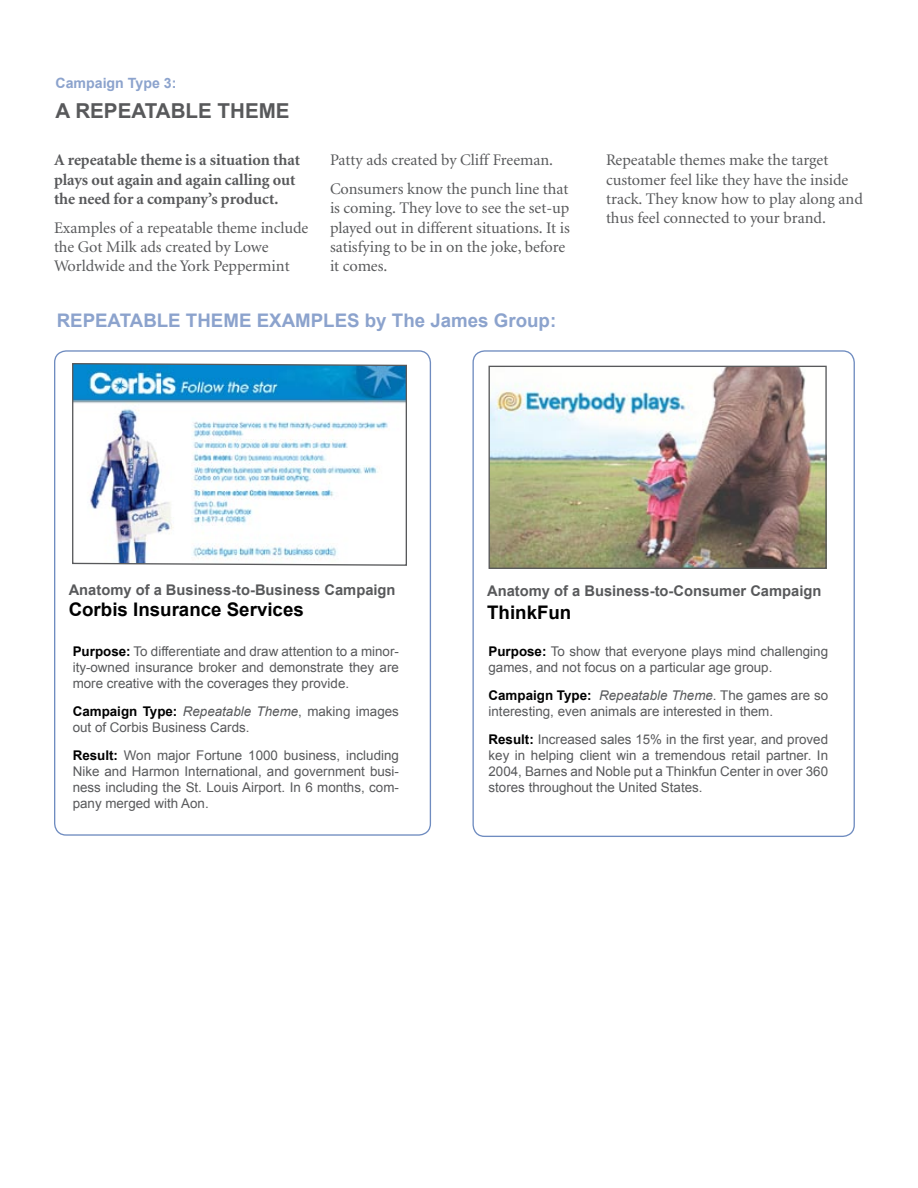
<style>
.page{position:relative;width:918px;height:1188px;background:#fff}
.page>*{position:absolute;margin:0;border:0;box-sizing:border-box;transform-origin:0 0}
.t1{font:700 20.55px "Arial";color:#58595b}
.t2{font:700 18.75px "Arial";color:#8ca3cd}
.t3{font:700 18.75px "Arial";color:#000}
.t4{font:16.2px/19.2px "Minion";letter-spacing:-.005em;color:#58595b}
.t5{font:700 16.2px/19.2px "Minion";letter-spacing:-.005em;color:#58595b}
.t6{font:700 14.7px "Arial";color:#58595b}
.t7{font:700 14.1px "Arial";color:#8ca3cd}
.t8{font:13.35px/16px "Arial";color:#58595b;text-align:justify}
.s1{font-weight:700;color:#000}
.s2{font-style:italic}
</style>
<div class="page">
<img style="left:72px;top:363px;width:335px;height:203px">
<img style="left:491px;top:368px;width:334px;height:199px">
<div style="left:489px;top:366px;width:338px;height:203px;border:1px solid #58595b"></div>
<p class="t7" style="left:56px;top:74px;width:122px">Campaign Type 3:</p>
<h1 class="t1" style="left:56px;top:98px;width:236px">A REPEATABLE THEME</h1>
<p class="t5" style="left:54px;top:151px;width:248px">A repeatable theme is a situation that plays out again and again calling out the need for a company’s product.</p>
<p class="t4" style="left:54px;top:219px;width:256px">Examples of a repeatable theme include the Got Milk ads created by Lowe<br>Worldwide and the York Peppermint</p>
<p class="t4" style="left:330px;top:146px;width:240px;line-height:29px">Patty ads created by Cliff Freeman.<br>Consumers know the punch line that</p>
<p class="t4" style="left:330px;top:199px;width:241px">is coming. They love to see the set-up played out in different situations. It is satisfying to be in on the joke, before it comes.</p>
<h2 class="t2" style="left:57px;top:308px;width:501px">REPEATABLE THEME EXAMPLES by The James Group:</h2>
<p class="t4" style="left:606px;top:151px;width:258px">Repeatable themes make the target customer feel like they have the inside track. They know how to play along and thus feel connected to your brand.</p>
<p class="t6" style="left:69px;top:580px;width:328px">Anatomy of a Business-to-Business Campaign</p>
<h2 class="t3" style="left:69px;top:597px;width:237px">Corbis Insurance Services</h2>
<p class="t8" style="left:73px;top:643px;width:328px"><span class="s1">Purpose:</span> To differentiate and draw attention to a minor&shy;ity-owned insurance broker and demonstrate they are more creative with the coverages they provide.</p>
<p class="t8" style="left:73px;top:703px;width:328px"><span class="s1">Campaign Type:</span> <span class="s2">Repeatable Theme</span>, making images out of Corbis Business Cards.</p>
<p class="t8" style="left:73px;top:747px;width:328px"><span class="s1">Result:</span> Won major Fortune 1000 business, including Nike and Harmon International, and government busi&shy;ness including the St. Louis Airport. In 6 months, com&shy;pany merged with Aon.</p>
<p class="t6" style="left:487px;top:581px;width:336px">Anatomy of a Business-to-Consumer Campaign</p>
<h2 class="t3" style="left:487px;top:600px;width:86px">ThinkFun</h2>
<p class="t8" style="left:489px;top:643px;width:341px"><span class="s1">Purpose:</span> To show that everyone plays mind challenging games, and not focus on a particular age group.</p>
<p class="t8" style="left:489px;top:687px;width:341px"><span class="s1">Campaign Type:</span> <span class="s2">Repeatable Theme</span>. The games are so interesting, even animals are interested in them.</p>
<p class="t8" style="left:489px;top:731px;width:341px"><span class="s1">Result:</span> Increased sales 15% in the first year, and proved key in helping client win a tremendous retail partner. In 2004, Barnes and Noble put a Thinkfun Center in over 360 stores throughout the United States.</p>
</div>
